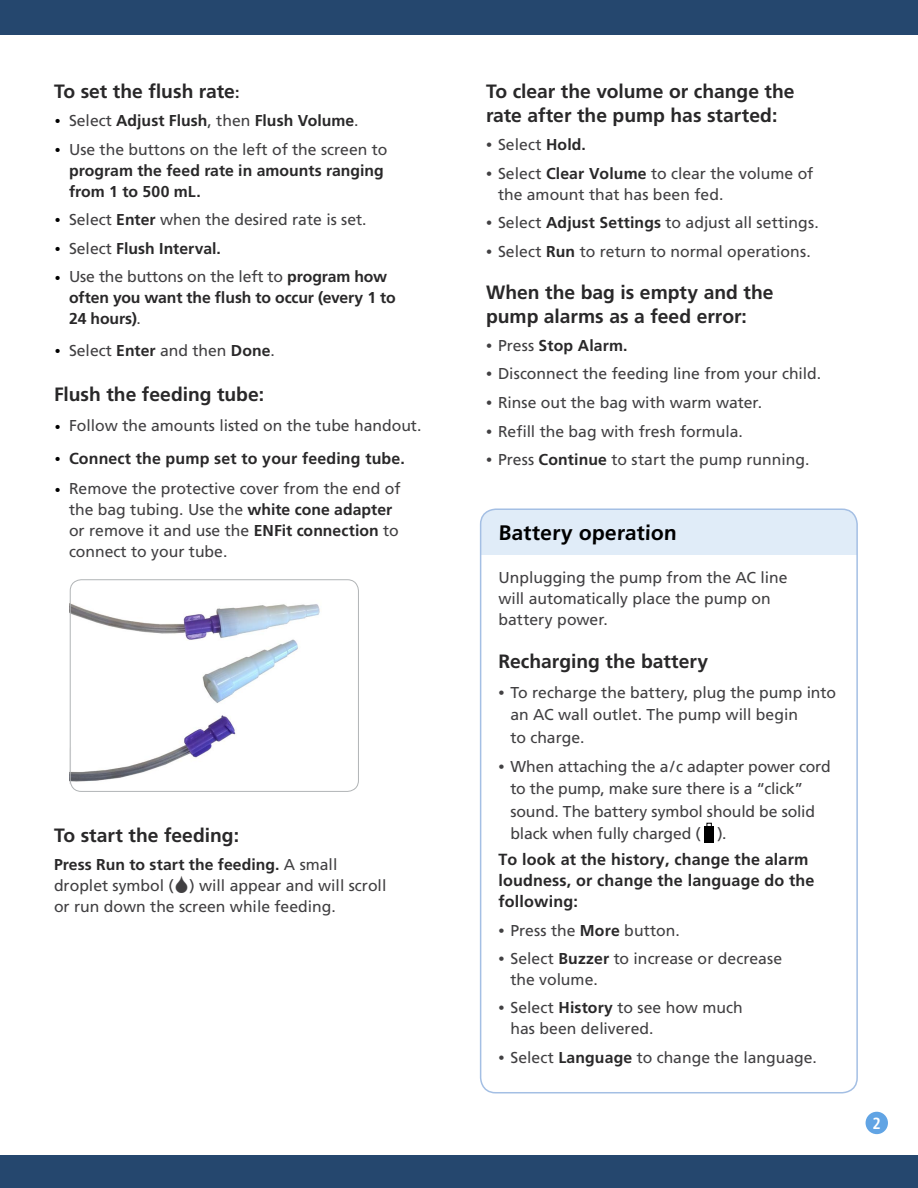
<style>
.page{position:relative;width:918px;height:1188px;background:#fff}
.page>*{position:absolute;margin:0;border:0;box-sizing:border-box;transform-origin:0 0}
.Main_table{font:700 21px "Frutiger LT Std";color:#000}
.Level_2__h3{font:700 19.35px/24px "Frutiger LT Std";color:#292829}
.Level_1{font:700 16.2px/21px "Frutiger LT Std";letter-spacing:.01em;color:#292829}
.t1{font:700 condensed 16.2px "Frutiger LT Std";color:#fff}
.t2{font:700 15.9px "Frutiger LT Std";letter-spacing:.01em;color:#292829}
.Main__p{font:15.75px/21px "Frutiger LT Std";color:#414042}
.t3{font:700 15.75px/21px "Frutiger LT Std";color:#292829}
.Level_1-2{font:15.75px/21px "Frutiger LT Std";color:#414042}
.s1{font-size:15.9px}
.s2{font-family:"Adobe Garamond Pro";font-weight:400;font-size:15px;color:#000}
.s3{font-weight:400;color:#414042}
.s4{font-family:"Adobe Garamond Pro";font-size:15px;color:#000}
.s5{font-weight:700;color:#292829}
.s6{font-family:"Adobe Garamond Pro"}
.s7{font-family:"Adobe Garamond Pro";font-weight:400;color:#414042}
</style>
<div class="page">
<div style="left:866px;top:1112px;width:22px;height:22px;background:#61a4e4;border-radius:50%"></div>
<div style="left:0;top:0;width:918px;height:35px;background:#25476e"></div>
<div style="left:0;top:1156px;width:918px;height:32px;background:#25476e"></div>
<div style="left:481px;top:509px;width:376px;height:46px;background:#e0ecf8"></div>
<div style="left:480px;top:508px;width:378px;height:585px;border:2px solid #a4bfe4;border-radius:15px"></div>
<div style="left:704px;top:826px;width:10px;height:16px;background:#000"></div>
<img style="left:72px;top:681px;width:180px;height:101px">
<img style="left:70px;top:580px;width:250px;height:101px">
<div style="left:70px;top:579px;width:289px;height:213px;border:1px solid #b1b4b6;border-radius:11px"></div>
<p class="Level_2__h3" style="left:54px;top:80px;width:187px">To set the flush rate<span class="s1">:</span></p>
<p class="t3" style="left:55px;top:110px;width:305px"><span class="s2">•</span> <span class="s3">Select</span> Adjust Flush<span class="s3">, then</span> Flush Volume<span class="s3">.</span></p>
<p class="t3" style="left:69px;top:139px;width:320px;text-indent:-14px"><span class="s2">•</span> <span class="s3">Use the buttons on the left of the screen to </span>program the feed rate in amounts ranging from 1 to 500 mL.</p>
<p class="Main__p" style="left:55px;top:209px;width:313px"><span class="s4">•</span> Select <span class="s5">Enter</span> when the desired rate is set.</p>
<p class="t3" style="left:55px;top:238px;width:168px"><span class="s2">•</span> <span class="s3">Select</span> Flush Interval.</p>
<p class="t3" style="left:69px;top:267px;width:328px;text-indent:-14px"><span class="s2">•</span> <span class="s3">Use the buttons on the left to</span> program how often you want the flush to occur (every 1 to<br>24 hours)<span class="s3">.</span></p>
<p class="Main__p" style="left:55px;top:340px;width:222px"><span class="s4">•</span> Select <span class="s5">Enter</span> and then <span class="s5">Done</span>.</p>
<p class="Level_2__h3" style="left:54px;top:382px;width:212px">Flush the feeding tube:</p>
<p class="Main__p" style="left:55px;top:416px;width:368px"><span class="s4">•</span> Follow the amounts listed on the tube handout.</p>
<p class="t2" style="left:55px;top:449px;width:352px"><span class="s2">•</span> Connect the pump set to your feeding tube.</p>
<p class="Main__p" style="left:69px;top:479px;width:333px;text-indent:-14px"><span class="s4">•</span> Remove the protective cover from the end of the bag tubing. Use the <span class="s5">white cone adapter </span>or remove it and use the <span class="s5">ENFit connection</span> to connect to your tube.</p>
<p class="Level_2__h3" style="left:54px;top:823px;width:187px">To start the feeding:</p>
<p class="Main__p" style="left:54px;top:854px;width:334px"><span class="s5">Press Run to start the feeding.</span> A small droplet symbol ( ) will appear and will scroll or run down the screen while feeding.</p>
<p class="Level_2__h3" style="left:486px;top:80px;width:310px">To clear the volume or change the rate after the pump has started:</p>
<p class="Main__p" style="left:486px;top:134px;width:102px"><span class="s6">•</span> Select <span class="s5">Hold.</span></p>
<p class="Main__p" style="left:498px;top:163px;width:317px;text-indent:-12px"><span class="s6">•</span> Select <span class="s5">Clear Volume</span> to clear the volume of the amount that has been fed.</p>
<p class="Main__p" style="left:486px;top:212px;width:334px"><span class="s6">•</span> Select <span class="s5">Adjust Settings</span> to adjust all settings.</p>
<p class="Main__p" style="left:486px;top:241px;width:326px"><span class="s6">•</span> Select <span class="s5">Run</span> to return to normal operations.</p>
<p class="Level_2__h3" style="left:486px;top:281px;width:289px">When the bag is empty and the pump alarms as a feed error:</p>
<p class="t3" style="left:486px;top:335px;width:143px"><span class="s7">•</span> <span class="s3">Press</span> Stop Alarm.</p>
<p class="Main__p" style="left:486px;top:364px;width:337px"><span class="s6">•</span> Disconnect the feeding line from your child.</p>
<p class="Main__p" style="left:486px;top:392px;width:278px"><span class="s6">•</span> Rinse out the bag with warm water.</p>
<p class="Main__p" style="left:486px;top:421px;width:258px"><span class="s6">•</span> Refill the bag with fresh formula.</p>
<p class="Main__p" style="left:486px;top:449px;width:325px"><span class="s6">•</span> Press <span class="s5">Continue</span> to start the pump running.</p>
<p class="Main_table" style="left:498px;top:521px;width:180px">Battery operation</p>
<p class="Level_1-2" style="left:498px;top:567px;width:291px">Unplugging the pump from the AC line will automatically place the pump on battery power.</p>
<p class="Level_2__h3" style="left:498px;top:650px;width:211px">Recharging the battery</p>
<p class="Main__p" style="left:510px;top:681px;width:327px;line-height:22.5px;text-indent:-12px"><span class="s6">•</span> To recharge the battery, plug the pump into an AC wall outlet. The pump will begin<br>to charge.</p>
<p class="Main__p" style="left:510px;top:755px;width:322px;line-height:22.5px;text-indent:-12px"><span class="s6">•</span> When attaching the a/c adapter power cord to the pump, make sure there is a “click” sound. The battery symbol should be solid black when fully charged ( ).</p>
<p class="Level_1" style="left:498px;top:849px;width:318px">To look at the history, change the alarm loudness, or change the language do the following:</p>
<p class="Main__p" style="left:498px;top:920px;width:183px"><span class="s6">•</span> Press the <span class="s5">More</span> button.</p>
<p class="Main__p" style="left:510px;top:948px;width:273px;text-indent:-12px"><span class="s6">•</span> Select <span class="s5">Buzzer</span> to increase or decrease the volume.</p>
<p class="Main__p" style="left:510px;top:997px;width:234px;text-indent:-12px"><span class="s6">•</span> Select <span class="s5">History</span> to see how much has been delivered.</p>
<p class="Main__p" style="left:498px;top:1047px;width:320px"><span class="s6">•</span> Select <span class="s5">Language</span> to change the language.</p>
<p class="t1" style="left:873px;top:1113px;width:10px">2</p>
</div>
